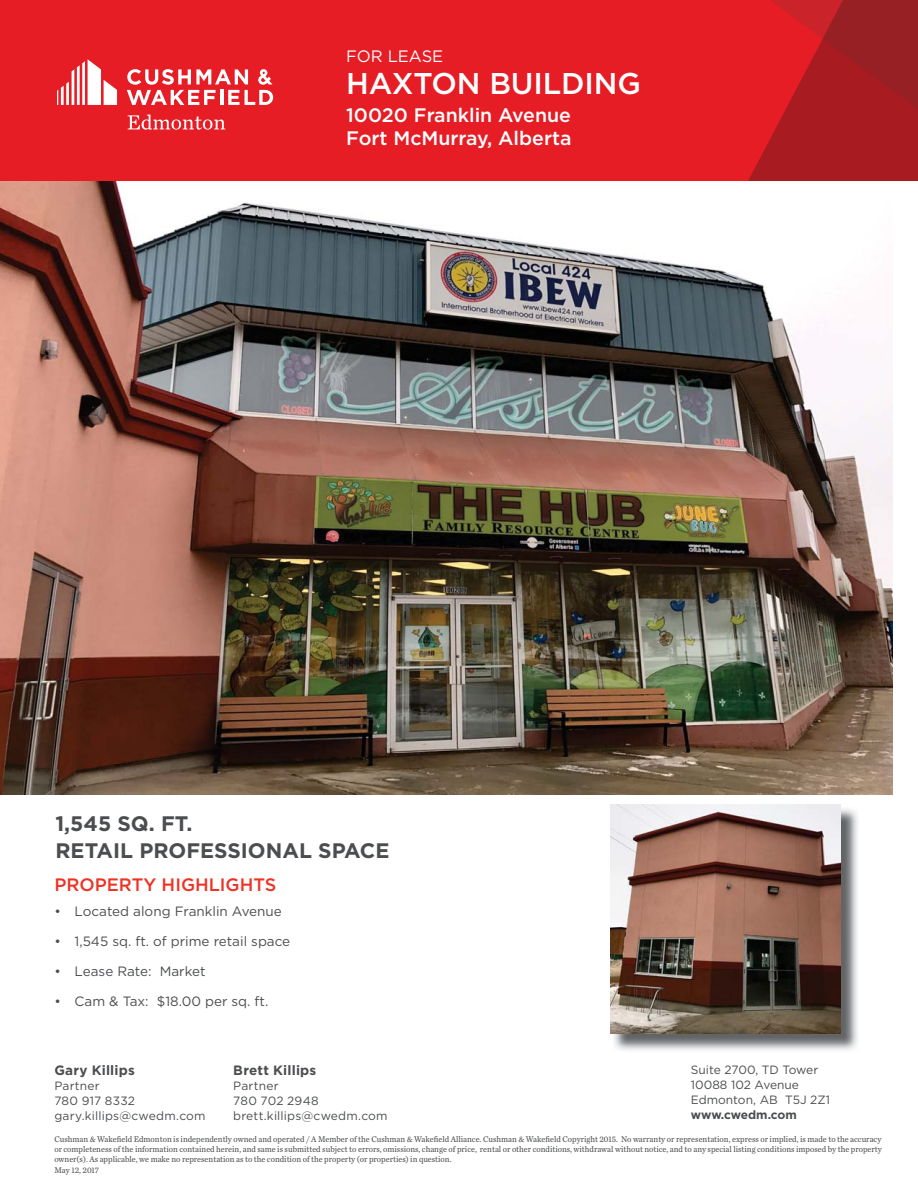
<style>
.page{position:relative;width:918px;height:1188px;background:#fff}
.page>*{position:absolute;margin:0;border:0;box-sizing:border-box;transform-origin:0 0}
.t1{font:500 30px "Gotham";letter-spacing:-.005em;color:#fff}
.t2{font:700 21px/27px "Gotham";color:#4b4d4f}
.t3{font:500 19.5px/23.2px "Gotham";color:#fff}
.t4{font:500 18px "Gotham";color:#ee3224}
.t5{font:16.5px "Gotham";color:#fff}
.t6{font:13.5px "Gotham";color:#4b4d4f}
.t7{font:700 13.5px "Gotham";letter-spacing:.015em;color:#4b4d4f}
.t8{font:12px/15px "Gotham";letter-spacing:.01em;color:#4b4d4f}
.t9{font:700 12px "Gotham";letter-spacing:-.005em;color:#4b4d4f}
.t10{font:8.7px/10.4px "Chronicle Text G2";color:#4b4d4f;scale:.95 1}
</style>
<div class="page">
<img style="left:0;top:181px;width:892px;height:613px">
<img style="left:612px;top:807px;width:246px;height:243px">
<img style="left:610px;top:805px;width:230px;height:228px">
<div style="left:0;top:0;width:918px;height:181px;background:#e61d25"></div>
<svg style="left:748px;top:0;width:170px;height:181px"></svg>
<svg style="left:57px;top:59px;width:60px;height:46px"></svg>
<svg style="left:127px;top:69px;width:146px;height:36px"></svg>
<svg style="left:128px;top:115px;width:97px;height:15px"></svg>
<h3 class="t5" style="left:346px;top:50px;width:99px">FOR LEASE</h3>
<h1 class="t1" style="left:346px;top:73px;width:296px">HAXTON BUILDING</h1>
<h3 class="t3" style="left:346px;top:106px;width:227px">10020 Franklin Avenue<br>Fort McMurray, Alberta</h3>
<h2 class="t2" style="left:55px;top:811px;width:336px">1,545 SQ. FT.<br>RETAIL PROFESSIONAL SPACE</h2>
<h3 class="t4" style="left:54px;top:878px;width:223px">PROPERTY HIGHLIGHTS</h3>
<h3 class="t6" style="left:54px;top:906px;width:229px">• Located along Franklin Avenue</h3>
<h3 class="t6" style="left:54px;top:936px;width:237px">• 1,545 sq. ft. of prime retail space</h3>
<h3 class="t6" style="left:54px;top:966px;width:153px">• Lease Rate: Market</h3>
<h3 class="t6" style="left:54px;top:996px;width:215px">• Cam &amp; Tax: $18.00 per sq. ft.</h3>
<h3 class="t7" style="left:54px;top:1063px;width:82px">Gary Killips</h3>
<h3 class="t8" style="left:54px;top:1079px;width:153px">Partner<br>780 917 8332 gary.killips@cwedm.com</h3>
<h3 class="t7" style="left:233px;top:1063px;width:85px">Brett Killips</h3>
<h3 class="t8" style="left:233px;top:1079px;width:156px">Partner<br>780 702 2948 brett.killips@cwedm.com</h3>
<h3 class="t8" style="left:691px;top:1063px;width:141px">Suite 2700, TD Tower<br>10088 102 Avenue<br>Edmonton, AB T5J 2Z1</h3>
<h3 class="t9" style="left:691px;top:1107px;width:108px">www.cwedm.com</h3>
<p class="t10" style="left:54px;top:1134px;width:873px">Cushman &amp; Wakefield Edmonton is independently owned and operated / A Member of the Cushman &amp; Wakefield Alliance. Cushman &amp; Wakefield Copyright 2015. No warranty or representation, express or implied, is made to the accuracy or completeness of the information contained herein, and same is submitted subject to errors, omissions, change of price, rental or other conditions, withdrawal without notice, and to any special listing conditions imposed by the property owner(s). As applicable, we make no representation as to the condition of the property (or properties) in question.<br>May 12, 2017</p>
</div>
